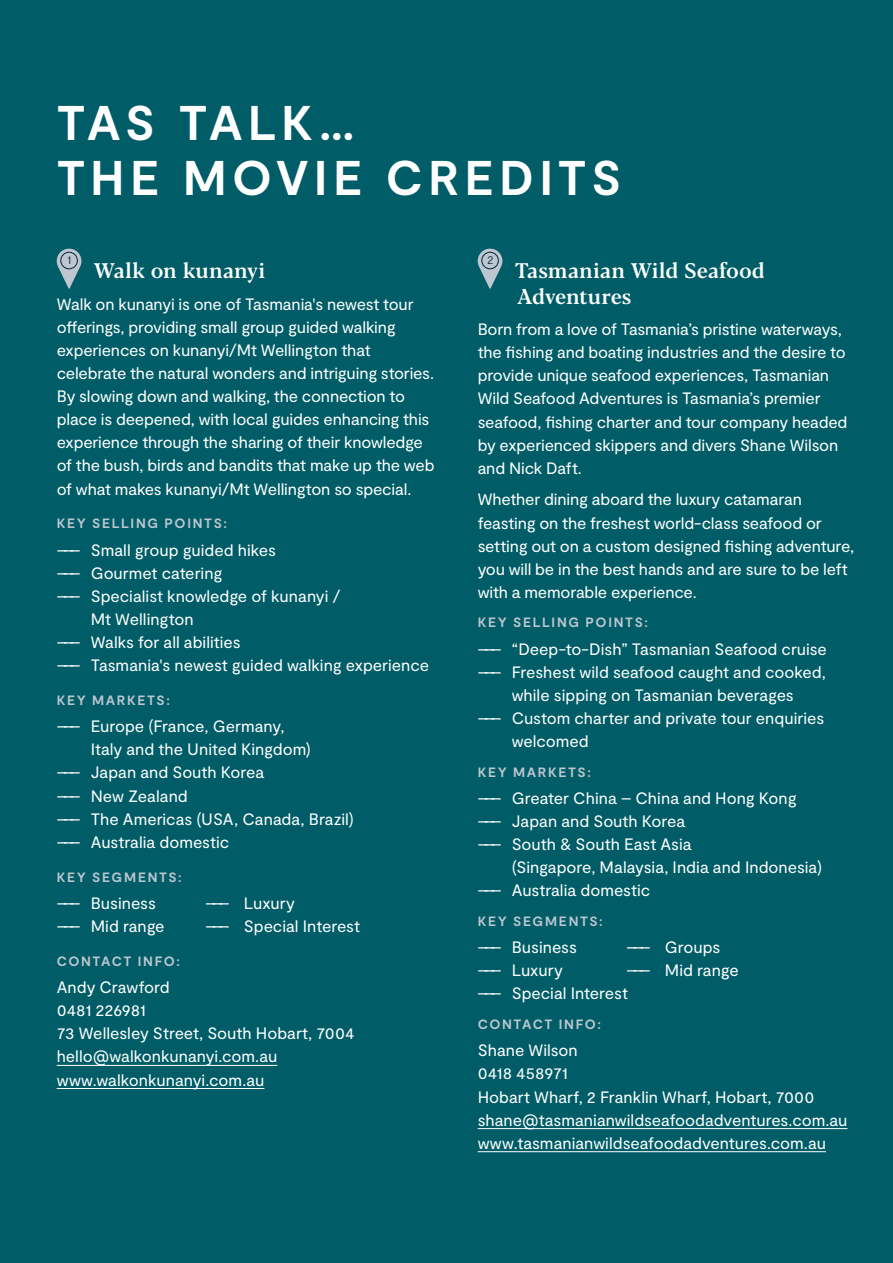
<style>
.page{position:relative;width:893px;height:1263px;background:#005d67}
.page>*{position:absolute;margin:0;border:0;box-sizing:border-box;transform-origin:0 0}
.t1{font:700 48.75px/55.1px "Moderat";letter-spacing:.11em;color:#fff}
.t2{font:500 21px/25.5px "Blacker Text";color:#fff}
.t3{font:16.5px/23.1px "Moderat";letter-spacing:-.01em;color:#fff}
.t4{font:700 13.5px "Moderat";letter-spacing:.12em;color:#bec6d0}
.t5{font:300 12px "Moderat";color:#012639}
</style>
<div class="page">
<hr style="left:57px;top:1065px;width:220px;height:1px;background:#fff">
<hr style="left:57px;top:1088px;width:207px;height:1px;background:#fff">
<svg style="left:57px;top:249px;width:24px;height:40px"></svg>
<div style="left:60px;top:252px;width:18px;height:17px;border:1px solid #012639;border-radius:50%"></div>
<hr style="left:478px;top:1128px;width:369px;height:1px;background:#fff">
<hr style="left:478px;top:1151px;width:348px;height:1px;background:#fff">
<svg style="left:478px;top:249px;width:24px;height:40px"></svg>
<div style="left:481px;top:252px;width:18px;height:17px;border:1px solid #012639;border-radius:50%"></div>
<h1 class="t1" style="left:57px;top:97px;width:566px">TAS TALK…<br>THE MOVIE CREDITS</h1>
<p class="t5" style="left:67px;top:253px;width:6px">1</p>
<p class="t2" style="left:94px;top:259px;width:173px">Walk on kunanyi</p>
<p class="t3" style="left:57px;top:293px;width:379px">Walk on kunanyi is one of Tasmania's newest tour offerings, providing small group guided walking experiences on kunanyi/Mt Wellington that celebrate the natural wonders and intriguing stories.<br>By slowing down and walking, the connection to place is deepened, with local guides enhancing this experience through the sharing of their knowledge of the bush, birds and bandits that make up the web of what makes kunanyi/Mt Wellington so special.</p>
<p class="t4" style="left:57px;top:516px;width:172px">KEY SELLING POINTS:</p>
<p class="t3" style="left:57px;top:539px;width:221px">––– Small group guided hikes</p>
<p class="t3" style="left:57px;top:562px;width:167px">––– Gourmet catering</p>
<p class="t3" style="left:57px;top:585px;width:286px">––– Specialist knowledge of kunanyi /</p>
<p class="t3" style="left:91px;top:608px;width:104px">Mt Wellington</p>
<p class="t3" style="left:57px;top:631px;width:185px">––– Walks for all abilities</p>
<p class="t3" style="left:57px;top:654px;width:374px">––– Tasmania's newest guided walking experience</p>
<p class="t4" style="left:57px;top:692px;width:115px">KEY MARKETS:</p>
<p class="t3" style="left:57px;top:715px;width:229px">––– Europe (France, Germany,</p>
<p class="t3" style="left:91px;top:738px;width:222px">Italy and the United Kingdom)</p>
<p class="t3" style="left:57px;top:762px;width:209px">––– Japan and South Korea</p>
<p class="t3" style="left:57px;top:785px;width:133px">––– New Zealand</p>
<p class="t3" style="left:57px;top:808px;width:299px">––– The Americas (USA, Canada, Brazil)</p>
<p class="t3" style="left:57px;top:831px;width:174px">––– Australia domestic</p>
<p class="t4" style="left:57px;top:869px;width:127px">KEY SEGMENTS:</p>
<p class="t3" style="left:57px;top:892px;width:101px">––– Business</p>
<p class="t3" style="left:206px;top:892px;width:91px">––– Luxury</p>
<p class="t3" style="left:57px;top:915px;width:109px">––– Mid range</p>
<p class="t3" style="left:206px;top:915px;width:156px">––– Special Interest</p>
<p class="t4" style="left:57px;top:953px;width:125px">CONTACT INFO:</p>
<p class="t3" style="left:57px;top:976px;width:299px">Andy Crawford<br>0481 226981<br>73 Wellesley Street, South Hobart, 7004 hello@walkonkunanyi.com.au www.walkonkunanyi.com.au</p>
<p class="t5" style="left:487px;top:253px;width:8px">2</p>
<p class="t2" style="left:515px;top:259px;width:251px">Tasmanian Wild Seafood<br>Adventures</p>
<p class="t3" style="left:478px;top:318px;width:371px">Born from a love of Tasmania’s pristine waterways, the fishing and boating industries and the desire to provide unique seafood experiences, Tasmanian Wild Seafood Adventures is Tasmania’s premier seafood, fishing charter and tour company headed by experienced skippers and divers Shane Wilson and Nick Daft.</p>
<p class="t3" style="left:478px;top:489px;width:378px">Whether dining aboard the luxury catamaran feasting on the freshest world-class seafood or setting out on a custom designed fishing adventure, you will be in the best hands and are sure to be left with a memorable experience.</p>
<p class="t4" style="left:478px;top:615px;width:172px">KEY SELLING POINTS:</p>
<p class="t3" style="left:478px;top:638px;width:351px">––– “Deep-to-Dish” Tasmanian Seafood cruise</p>
<p class="t3" style="left:478px;top:661px;width:350px">––– Freshest wild seafood caught and cooked,</p>
<p class="t3" style="left:512px;top:684px;width:284px">while sipping on Tasmanian beverages</p>
<p class="t3" style="left:478px;top:707px;width:348px">––– Custom charter and private tour enquiries</p>
<p class="t3" style="left:512px;top:730px;width:79px">welcomed</p>
<p class="t4" style="left:478px;top:764px;width:115px">KEY MARKETS:</p>
<p class="t3" style="left:478px;top:787px;width:320px">––– Greater China – China and Hong Kong ––– Japan and South Korea<br>––– South &amp; South East Asia</p>
<p class="t3" style="left:478px;top:856px;width:346px;text-indent:34px">(Singapore, Malaysia, India and Indonesia) ––– Australia domestic</p>
<p class="t4" style="left:478px;top:913px;width:127px">KEY SEGMENTS:</p>
<p class="t3" style="left:478px;top:936px;width:101px">––– Business</p>
<p class="t3" style="left:626px;top:936px;width:95px">––– Groups</p>
<p class="t3" style="left:478px;top:959px;width:87px">––– Luxury</p>
<p class="t3" style="left:478px;top:959px;width:263px;text-indent:149px">––– Mid range ––– Special Interest</p>
<p class="t4" style="left:478px;top:1016px;width:125px">CONTACT INFO:</p>
<p class="t3" style="left:478px;top:1039px;width:371px">Shane Wilson<br>0418 458971<br>Hobart Wharf, 2 Franklin Wharf, Hobart, 7000 shane@tasmanianwildseafoodadventures.com.au www.tasmanianwildseafoodadventures.com.au</p>
</div>
